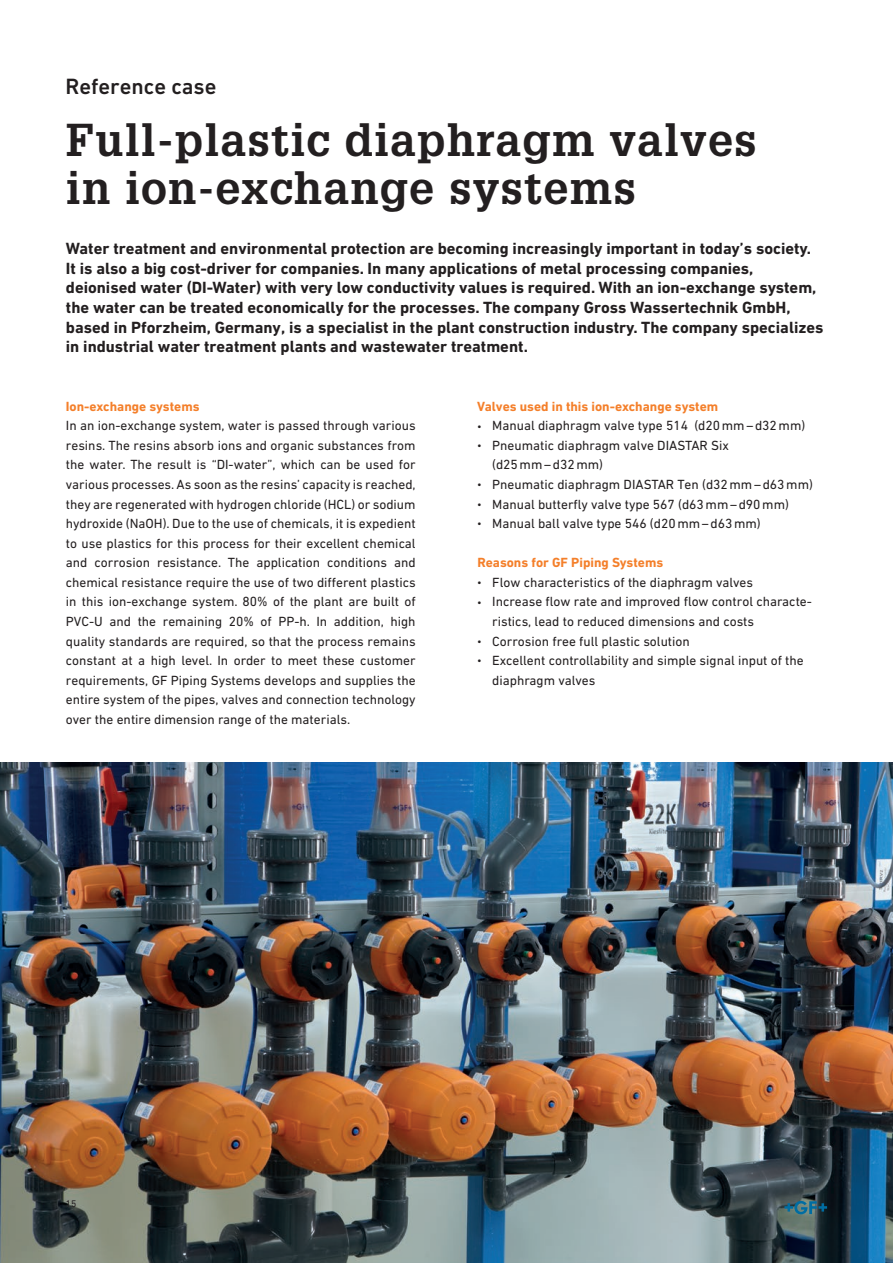
<style>
.page{position:relative;width:893px;height:1263px;background:#fff}
.page>*{position:absolute;margin:0;border:0;box-sizing:border-box;transform-origin:0 0}
.t1{font:700 45px/48.9px "Glypha LT Pro";letter-spacing:.025em;color:#231f20}
.t2{font:500 22.5px "DIN Next W1 G";color:#231f20}
.t3{font:700 16.5px/19.5px "DIN Next W1 G";color:#231f20}
.t4{font:13.5px/19.5px "DIN Next W1 G";color:#231f20}
.t5{font:700 13.5px "DIN Next W1 G";color:#f47f2a}
.t6{font:9.75px "DIN Next W1 G";color:#231f20}
.s1{font-size:10.5px}
</style>
<div class="page">
<img style="left:0;top:763px;width:893px;height:500px">
<svg style="left:784px;top:1201px;width:43px;height:13px"></svg>
<img style="left:0;top:747px;width:1px;height:465px">
<h2 class="t2" style="left:66px;top:73px;width:153px">Reference case</h2>
<h1 class="t1" style="left:66px;top:114px;width:692px">Full-plastic diaphragm valves in ion-exchange systems</h1>
<p class="t3" style="left:66px;top:239px;width:759px">Water treatment and environmental protection are becoming increasingly important in today’s society.<br>It is also a big cost-driver for companies. In many applications of metal processing companies, deionised water (DI-Water) with very low conductivity values is required. With an ion-exchange system, the water can be treated economically for the processes. The company Gross Wassertechnik GmbH, based in Pforzheim, Germany, is a specialist in the plant construction industry. The company specializes in industrial water treatment plants and wastewater treatment.</p>
<p class="t5" style="left:66px;top:398px;width:135px">Ion-exchange systems</p>
<p class="t4" style="left:66px;top:416px;width:351px;text-align:justify">In an ion-exchange system, water is passed through various resins. The resins absorb ions and organic substances from the water. The result is “DI-water”, which can be used for various processes. As soon as the resins’ capacity is reached, they are regenerated with hydrogen chloride (HCL) or sodium hydroxide (NaOH). Due to the use of chemicals, it is expedient to use plastics for this process for their excellent chemical and corrosion resistance. The application conditions and chemical resistance require the use of two different plastics in this ion-exchange system. 80% of the plant are built of PVC-U and the remaining 20% of PP-h. In addition, high quality standards are required, so that the process remains constant at a high level. In order to meet these customer requirements, GF Piping Systems develops and supplies the entire system of the pipes, valves and connection technology over the entire dimension range of the materials.</p>
<p class="t5" style="left:477px;top:398px;width:242px">Valves used in this ion-exchange system</p>
<p class="t4" style="left:477px;top:416px;width:329px"><span class="s1">•</span> Manual diaphragm valve type 514 (d20mm–d32mm)</p>
<p class="t4" style="left:492px;top:435px;width:238px;text-indent:-15px"><span class="s1">•</span> Pneumatic diaphragm valve DIASTAR Six (d25mm–d32mm)</p>
<p class="t4" style="left:477px;top:474px;width:337px"><span class="s1">•</span> Pneumatic diaphragm DIASTAR Ten (d32mm–d63mm)</p>
<p class="t4" style="left:477px;top:494px;width:313px"><span class="s1">•</span> Manual butterfly valve type 567 (d63mm–d90mm)</p>
<p class="t4" style="left:477px;top:514px;width:285px"><span class="s1">•</span> Manual ball valve type 546 (d20mm–d63mm)</p>
<p class="t5" style="left:477px;top:555px;width:187px">Reasons for GF Piping Systems</p>
<p class="t4" style="left:477px;top:572px;width:277px"><span class="s1">•</span> Flow characteristics of the diaphragm valves</p>
<p class="t4" style="left:492px;top:592px;width:321px;text-indent:-15px"><span class="s1">•</span> Increase flow rate and improved flow control characte&shy;ristics, lead to reduced dimensions and costs</p>
<p class="t4" style="left:477px;top:631px;width:214px"><span class="s1">•</span> Corrosion free full plastic solution</p>
<p class="t4" style="left:492px;top:651px;width:313px;text-indent:-15px"><span class="s1">•</span> Excellent controllability and simple signal input of the diaphragm valves</p>
<p class="t6" style="left:66px;top:1197px;width:12px">15</p>
</div>
